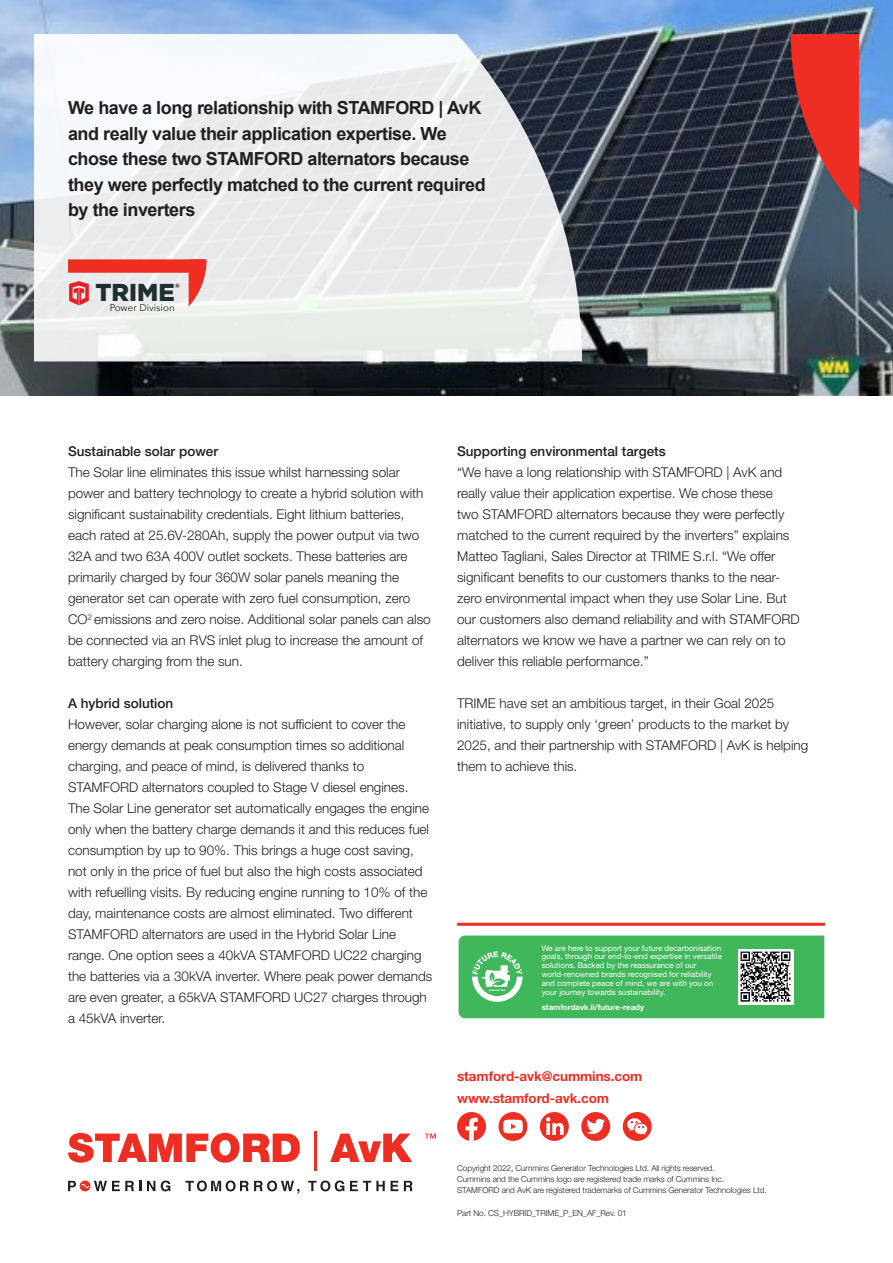
<style>
.page{position:relative;width:893px;height:1263px;background:#fff}
.page>*{position:absolute;margin:0;border:0;box-sizing:border-box;transform-origin:0 0}
.t1{font:900 24.45px "Gotham";color:#1f2e33}
.t2{font:700 18px/25.5px "Arial";letter-spacing:-.025em;color:#231f20}
.t3{font:300 13.5px/21px "Helvetica Neue LT Std";color:#231f20}
.t4{font:500 13.5px "Helvetica Neue LT Std";color:#231f20}
.t5{font:700 13.5px/22.5px "Helvetica Neue LT Std";letter-spacing:-.01em;color:#ee2e22}
.t6{font:9.75px "Avenir Next";color:#231f20}
.t7{font:300 8.25px/11.2px "Helvetica Neue LT Std";letter-spacing:-.01em;color:#231f20}
.t8{font:7.95px/8.9px "Helvetica Neue LT Std";color:#fff}
.t9{font:700 7.95px "Helvetica Neue LT Std";color:#fff}
.t10{font:900 6.3px "Gotham";color:#231f20}
</style>
<div class="page">
<img style="left:0;top:0;width:893px;height:395px">
<svg style="left:34px;top:34px;width:548px;height:327px;fill:#eaeceb"></svg>
<div style="left:459px;top:935px;width:365px;height:83px;background:#40b75b"></div>
<img style="left:738px;top:949px;width:56px;height:55px">
<hr style="left:457px;top:923px;width:368px;height:3px;background:#ee2e22">
<svg style="left:791px;top:34px;width:68px;height:179px;background:#b83835"></svg>
<svg style="left:189px;top:259px;width:18px;height:48px"></svg>
<div style="left:68px;top:259px;width:137px;height:14px;background:#ee2e22"></div>
<svg style="left:540px;top:1112px;width:29px;height:29px"></svg>
<svg style="left:457px;top:1112px;width:29px;height:29px"></svg>
<svg style="left:498px;top:1112px;width:29px;height:29px"></svg>
<svg style="left:581px;top:1112px;width:29px;height:29px"></svg>
<svg style="left:623px;top:1112px;width:29px;height:29px"></svg>
<svg style="left:68px;top:1133px;width:232px;height:30px"></svg>
<hr style="left:314px;top:1131px;width:2px;height:39px;background:#ee2e22">
<svg style="left:330px;top:1133px;width:82px;height:29px"></svg>
<svg style="left:147px;top:1181px;width:8px;height:10px"></svg>
<svg style="left:161px;top:1180px;width:9px;height:11px"></svg>
<svg style="left:308px;top:1180px;width:36px;height:11px"></svg>
<svg style="left:350px;top:1181px;width:35px;height:10px"></svg>
<svg style="left:391px;top:1181px;width:7px;height:10px"></svg>
<svg style="left:404px;top:1181px;width:8px;height:10px"></svg>
<svg style="left:185px;top:1180px;width:114px;height:13px"></svg>
<svg style="left:68px;top:1180px;width:73px;height:11px"></svg>
<svg style="left:425px;top:1133px;width:11px;height:6px"></svg>
<svg style="left:69px;top:281px;width:20px;height:24px"></svg>
<h2 class="t2" style="left:68px;top:96px;width:419px">We have a long relationship with STAMFORD | AvK and really value their application expertise. We chose these two STAMFORD alternators because they were perfectly matched to the current required by the inverters</h2>
<h1 class="t1" style="left:96px;top:278px;width:81px">TRIME</h1>
<p class="t10" style="left:175px;top:282px;width:7px">®</p>
<p class="t6" style="left:110px;top:299px;width:66px">Power Division</p>
<p class="t4" style="left:68px;top:443px;width:152px">Sustainable solar power</p>
<p class="t3" style="left:68px;top:462px;width:364px">The Solar line eliminates this issue whilst harnessing solar power and battery technology to create a hybrid solution with significant sustainability credentials. Eight lithium batteries, each rated at 25.6V-280Ah, supply the power output via two 32A and two 63A 400V outlet sockets. These batteries are primarily charged by four 360W solar panels meaning the generator set can operate with zero fuel consumption, zero CO<sup>2</sup> emissions and zero noise. Additional solar panels can also be connected via an RVS inlet plug to increase the amount of battery charging from the sun.</p>
<p class="t4" style="left:68px;top:695px;width:107px">A hybrid solution</p>
<p class="t3" style="left:68px;top:714px;width:366px">However, solar charging alone is not sufficient to cover the energy demands at peak consumption times so additional charging, and peace of mind, is delivered thanks to STAMFORD alternators coupled to Stage V diesel engines.<br>The Solar Line generator set automatically engages the engine only when the battery charge demands it and this reduces fuel consumption by up to 90%. This brings a huge cost saving, not only in the price of fuel but also the high costs associated with refuelling visits. By reducing engine running to 10% of the day, maintenance costs are almost eliminated. Two different STAMFORD alternators are used in the Hybrid Solar Line range. One option sees a 40kVA STAMFORD UC22 charging the batteries via a 30kVA inverter. Where peak power demands are even greater, a 65kVA STAMFORD UC27 charges through a 45kVA inverter.</p>
<p class="t4" style="left:457px;top:443px;width:210px">Supporting environmental targets</p>
<p class="t3" style="left:457px;top:462px;width:344px">“We have a long relationship with STAMFORD | AvK and really value their application expertise. We chose these<br>two STAMFORD alternators because they were perfectly matched to the current required by the inverters” explains Matteo Tagliani, Sales Director at TRIME S.r.l. “We offer significant benefits to our customers thanks to the near&shy;zero environmental impact when they use Solar Line. But our customers also demand reliability and with STAMFORD alternators we know we have a partner we can rely on to deliver this reliable performance.”</p>
<p class="t3" style="left:457px;top:693px;width:353px">TRIME have set an ambitious target, in their Goal 2025 initiative, to supply only ‘green’ products to the market by 2025, and their partnership with STAMFORD | AvK is helping them to achieve this.</p>
<p class="t8" style="left:542px;top:943px;width:182px">We are here to support your future decarbonisation goals, through our end-to-end expertise in versatile solutions. Backed by the reassurance of our world-renowned brands recognised for reliability and complete peace of mind, we are with you on your journey towards sustainability.</p>
<p class="t9" style="left:542px;top:1002px;width:104px">stamfordavk.li/future-ready</p>
<p class="t5" style="left:457px;top:1064px;width:187px">stamford-avk@cummins.com www.stamford-avk.com</p>
<p class="t7" style="left:457px;top:1162px;width:311px">Copyright 2022, Cummins Generator Technologies Ltd. All rights reserved.<br>Cummins and the Cummins logo are registered trade marks of Cummins Inc.<br>STAMFORD and AvK are registered trademarks of Cummins Generator Technologies Ltd.</p>
<p class="t7" style="left:457px;top:1207px;width:171px">Part No. CS_HYBRID_TRIME_P_EN_AF_Rev. 01</p>
</div>
